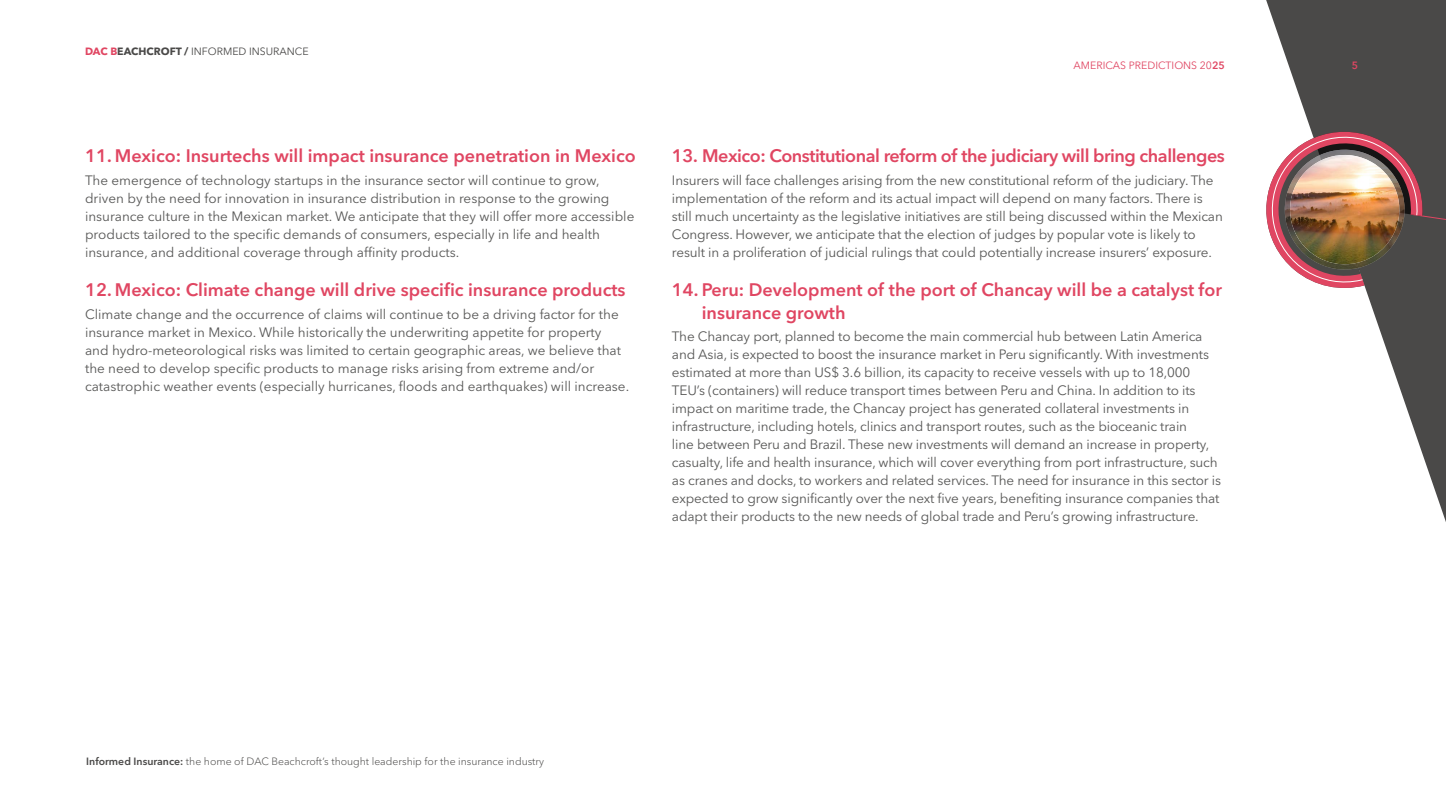
<style>
.page{position:relative;width:1446px;height:808px;background:#fff}
.page>*{position:absolute;margin:0;border:0;box-sizing:border-box;transform-origin:0 0}
.t1{font:600 18px/22.5px "Avenir Next LT Pro";color:#e04662}
.t2{font:600 18px "Avenir Next LT Pro";letter-spacing:-.025em;color:#e04662}
.t3{font:13.5px/18px "Avenir Next LT Pro";letter-spacing:-.01em;color:#575756}
.t4{font:300 10.5px "Avenir Next LT Pro";color:#4a4948}
.t5{font:10.5px "Avenir Next LT Pro";color:#4a4948}
.t6{font:10.5px "Avenir Next LT Pro";color:#e04662}
.t7{font:600 10.5px "Avenir Next LT Pro";color:#e04662}
.s1{font-weight:700;color:#e04662}
.s2{font-weight:700}
.s3{font-weight:600}
</style>
<div class="page">
<svg style="left:1266px;top:0;width:180px;height:522px"></svg>
<svg style="left:1266px;top:122px;width:180px;height:170px"></svg>
<img style="left:1284px;top:155px;width:120px;height:115px">
<p class="t5" style="left:85px;top:45px;width:225px"><span class="s1">DAC B</span><span class="s2">EACHCROFT /</span> INFORMED INSURANCE</p>
<h1 class="t1" style="left:85px;top:145px;width:552px">11. Mexico: Insurtechs will impact insurance penetration in Mexico</h1>
<p class="t3" style="left:85px;top:171px;width:551px">The emergence of technology startups in the insurance sector will continue to grow, driven by the need for innovation in insurance distribution in response to the growing insurance culture in the Mexican market. We anticipate that they will offer more accessible products tailored to the specific demands of consumers, especially in life and health insurance, and additional coverage through affinity products.</p>
<h1 class="t1" style="left:85px;top:279px;width:542px">12. Mexico: Climate change will drive specific insurance products</h1>
<p class="t3" style="left:85px;top:305px;width:546px">Climate change and the occurrence of claims will continue to be a driving factor for the insurance market in Mexico. While historically the underwriting appetite for property<br>and hydro-meteorological risks was limited to certain geographic areas, we believe that the need to develop specific products to manage risks arising from extreme and/or catastrophic weather events (especially hurricanes, floods and earthquakes) will increase.</p>
<p class="t6" style="left:1073px;top:59px;width:153px">AMERICAS PREDICTIONS 20<span class="s3">25</span></p>
<p class="t7" style="left:1352px;top:59px;width:8px">5</p>
<h1 class="t2" style="left:672px;top:145px;width:554px">13. Mexico: Constitutional reform of the judiciary will bring challenges</h1>
<p class="t3" style="left:672px;top:171px;width:552px">Insurers will face challenges arising from the new constitutional reform of the judiciary. The implementation of the reform and its actual impact will depend on many factors. There is still much uncertainty as the legislative initiatives are still being discussed within the Mexican Congress. However, we anticipate that the election of judges by popular vote is likely to result in a proliferation of judicial rulings that could potentially increase insurers’ exposure.</p>
<h1 class="t1" style="left:702px;top:279px;width:522px;text-indent:-30px">14. Peru: Development of the port of Chancay will be a catalyst for insurance growth</h1>
<p class="t3" style="left:672px;top:327px;width:551px">The Chancay port, planned to become the main commercial hub between Latin America and Asia, is expected to boost the insurance market in Peru significantly. With investments estimated at more than US$ 3.6 billion, its capacity to receive vessels with up to 18,000<br>TEU’s (containers) will reduce transport times between Peru and China. In addition to its impact on maritime trade, the Chancay project has generated collateral investments in infrastructure, including hotels, clinics and transport routes, such as the bioceanic train<br>line between Peru and Brazil. These new investments will demand an increase in property, casualty, life and health insurance, which will cover everything from port infrastructure, such as cranes and docks, to workers and related services. The need for insurance in this sector is expected to grow significantly over the next five years, benefiting insurance companies that adapt their products to the new needs of global trade and Peru’s growing infrastructure.</p>
<p class="t4" style="left:86px;top:755px;width:459px"><span class="s3">Informed Insurance:</span> the home of DAC Beachcroft’s thought leadership for the insurance industry</p>
</div>
